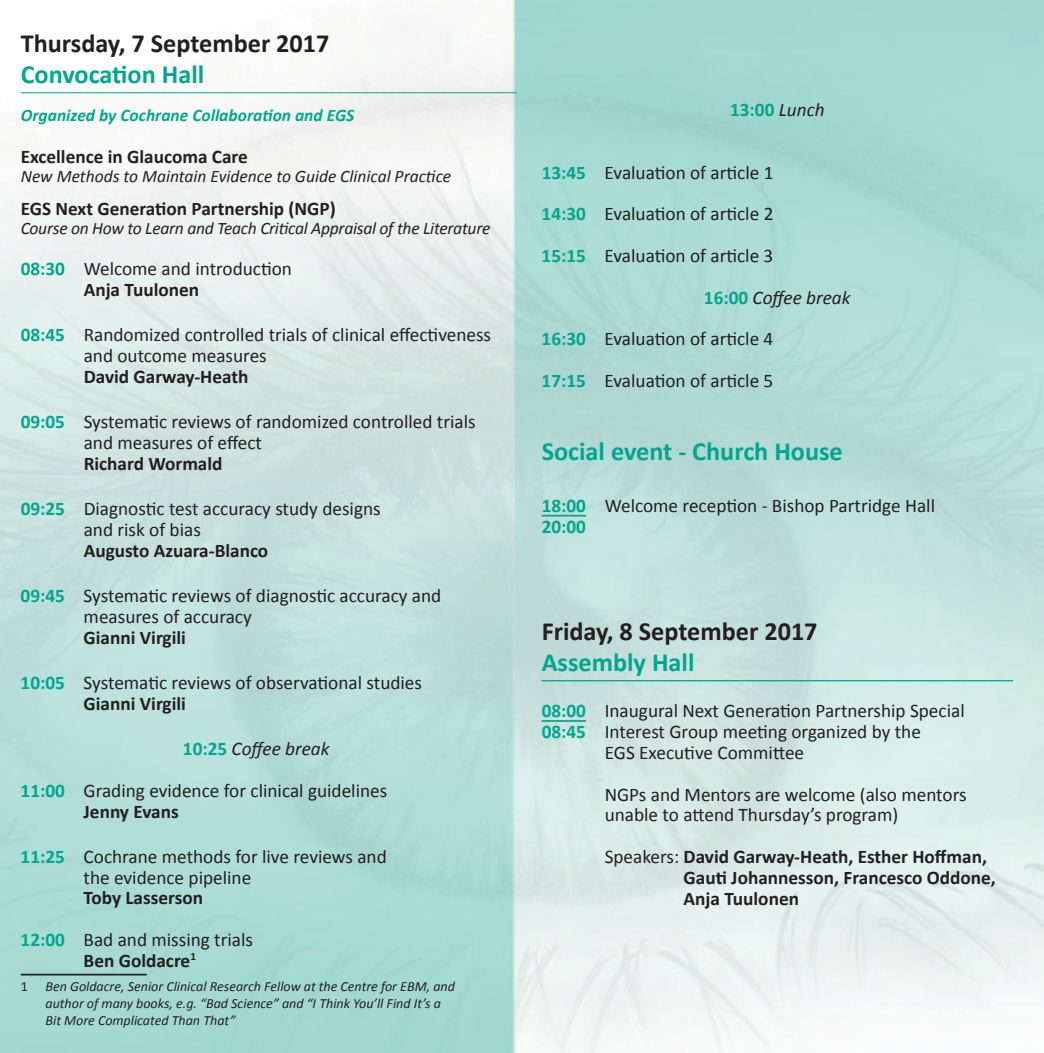
<style>
.page{position:relative;width:1044px;height:1053px;background:#fff}
.page>*{position:absolute;margin:0;border:0;box-sizing:border-box;transform-origin:0 0}
.t1{font:700 26.25px "Calibri";color:#00a78f}
.t2{font:700 26.25px "Calibri";color:#231f20}
.t3{font:19.25px/20.8px "Calibri";color:#231f20}
.t4{font:700 19.25px/20.8px "Calibri";color:#231f20}
.t5{font:italic 19.25px "Calibri";color:#231f20}
.t6{font:700 19.25px "Calibri";color:#00a78f}
.t7{font:italic 17.5px "Calibri";letter-spacing:-.015em;color:#231f20}
.t8{font:italic 700 17.5px "Calibri";color:#00a78f}
.t9{font:italic 14px/16.8px "Calibri";color:#231f20}
.t10{font:14px "Calibri";color:#231f20}
.s1{font-weight:700;color:#00a78f}
.s2{font-weight:700}
.s3{font-style:italic}
.s4{font-weight:400;font-style:italic;color:#231f20}
.s5{font-weight:700;font-style:normal;color:#00a78f}
.s6{font-weight:400}
</style>
<div class="page">
<img style="left:0;top:0;width:1044px;height:1052px">
<hr style="left:21px;top:92px;width:496px;height:1px;background:#00a78f">
<hr style="left:21px;top:973px;width:126px;height:2px;background:#231f20">
<hr style="left:542px;top:514px;width:44px;height:2px;background:#00a78f">
<hr style="left:542px;top:679px;width:471px;height:2px;background:#00a78f">
<hr style="left:542px;top:719px;width:44px;height:2px;background:#00a78f">
<svg style="left:1037px;top:0;width:7px;height:8px"></svg>
<svg style="left:1037px;top:1048px;width:7px;height:4px"></svg>
<h1 class="t2" style="left:21px;top:27px;width:310px">Thursday, 7 September 2017</h1>
<h1 class="t1" style="left:21px;top:58px;width:185px">Convocation Hall</h1>
<p class="t8" style="left:21px;top:104px;width:335px">Organized by Cochrane Collaboration and EGS</p>
<p class="t4" style="left:21px;top:145px;width:229px">Excellence in Glaucoma Care</p>
<p class="t7" style="left:21px;top:165px;width:432px">New Methods to Maintain Evidence to Guide Clinical Practice</p>
<p class="t4" style="left:21px;top:197px;width:316px">EGS Next Generation Partnership (NGP)</p>
<p class="t7" style="left:21px;top:217px;width:471px">Course on How to Learn and Teach Critical Appraisal of the Literature</p>
<p class="t3" style="left:84px;top:257px;width:210px;text-indent:-63px"><span class="s1">08:30</span> Welcome and introduction<br><span class="s2">Anja Tuulonen</span></p>
<p class="t3" style="left:84px;top:323px;width:409px;text-indent:-63px"><span class="s1">08:45</span> Randomized controlled trials of clinical effectiveness and outcome measures</p>
<p class="t4" style="left:84px;top:365px;width:166px">David Garway-Heath</p>
<p class="t3" style="left:84px;top:410px;width:393px;text-indent:-63px"><span class="s1">09:05</span> Systematic reviews of randomized controlled trials and measures of effect</p>
<p class="t4" style="left:84px;top:452px;width:140px">Richard Wormald</p>
<p class="t3" style="left:84px;top:497px;width:298px;text-indent:-63px"><span class="s1">09:25</span> Diagnostic test accuracy study designs and risk of bias</p>
<p class="t4" style="left:84px;top:539px;width:186px">Augusto Azuara-Blanco</p>
<p class="t3" style="left:84px;top:584px;width:359px;text-indent:-63px"><span class="s1">09:45</span> Systematic reviews of diagnostic accuracy and measures of accuracy</p>
<p class="t4" style="left:84px;top:625px;width:104px">Gianni Virgili</p>
<p class="t3" style="left:84px;top:671px;width:340px;text-indent:-63px"><span class="s1">10:05</span> Systematic reviews of observational studies<br><span class="s2">Gianni Virgili</span></p>
<p class="t3" style="left:21px;top:726px;width:368px;line-height:41.5px;text-indent:162px"><span class="s1">10:25</span> <span class="s3">Coffee break<br></span><span class="s1">11:00</span> Grading evidence for clinical guidelines</p>
<p class="t4" style="left:84px;top:799px;width:97px">Jenny Evans</p>
<p class="t3" style="left:84px;top:844px;width:305px;text-indent:-63px"><span class="s1">11:25</span> Cochrane methods for live reviews and the evidence pipeline</p>
<p class="t3" style="left:21px;top:876px;width:234px;line-height:41.5px;text-indent:63px"><span class="s2">Toby Lasserson<br></span><span class="s1">12:00</span> Bad and missing trials</p>
<p class="t4" style="left:84px;top:948px;width:114px">Ben Goldacre<sup>1</sup></p>
<p class="t10" style="left:21px;top:977px;width:9px">1</p>
<p class="t9" style="left:46px;top:977px;width:411px">Ben Goldacre, Senior Clinical Research Fellow at the Centre for EBM, and author of many books, e.g. “Bad Science” and “I Think You’ll Find It’s a<br>Bit More Complicated Than That”</p>
<p class="t6" style="left:730px;top:98px;width:96px">13:00 <span class="s4">Lunch</span></p>
<p class="t3" style="left:542px;top:161px;width:233px"><span class="s1">13:45</span> Evaluation of article 1</p>
<p class="t3" style="left:542px;top:202px;width:233px"><span class="s1">14:30</span> Evaluation of article 2</p>
<p class="t3" style="left:542px;top:244px;width:233px"><span class="s1">15:15</span> Evaluation of article 3</p>
<p class="t5" style="left:704px;top:285px;width:148px"><span class="s5">16:00</span> Coffee break</p>
<p class="t3" style="left:542px;top:327px;width:233px"><span class="s1">16:30</span> Evaluation of article 4</p>
<p class="t3" style="left:542px;top:369px;width:233px"><span class="s1">17:15</span> Evaluation of article 5</p>
<h1 class="t1" style="left:542px;top:434px;width:303px">Social event - Church House</h1>
<p class="t3" style="left:542px;top:494px;width:395px"><span class="s1">18:00</span> Welcome reception - Bishop Partridge Hall<br><span class="s1">20:00</span></p>
<h1 class="t2" style="left:542px;top:614px;width:277px">Friday, 8 September 2017</h1>
<h1 class="t1" style="left:542px;top:646px;width:154px">Assembly Hall</h1>
<p class="t3" style="left:542px;top:699px;width:424px"><span class="s1">08:00</span> Inaugural Next Generation Partnership Special</p>
<p class="t3" style="left:542px;top:720px;width:381px"><span class="s1">08:45</span> Interest Group meeting organized by the</p>
<p class="t3" style="left:605px;top:741px;width:201px">EGS Executive Committee</p>
<p class="t3" style="left:605px;top:782px;width:363px">NGPs and Mentors are welcome (also mentors unable to attend Thursday’s program)</p>
<p class="t4" style="left:683px;top:845px;width:314px;text-indent:-79px"><span class="s6">Speakers:</span> David Garway-Heath, Esther Hoffman,<br>Gauti Johannesson, Francesco Oddone,<br>Anja Tuulonen</p>
</div>
